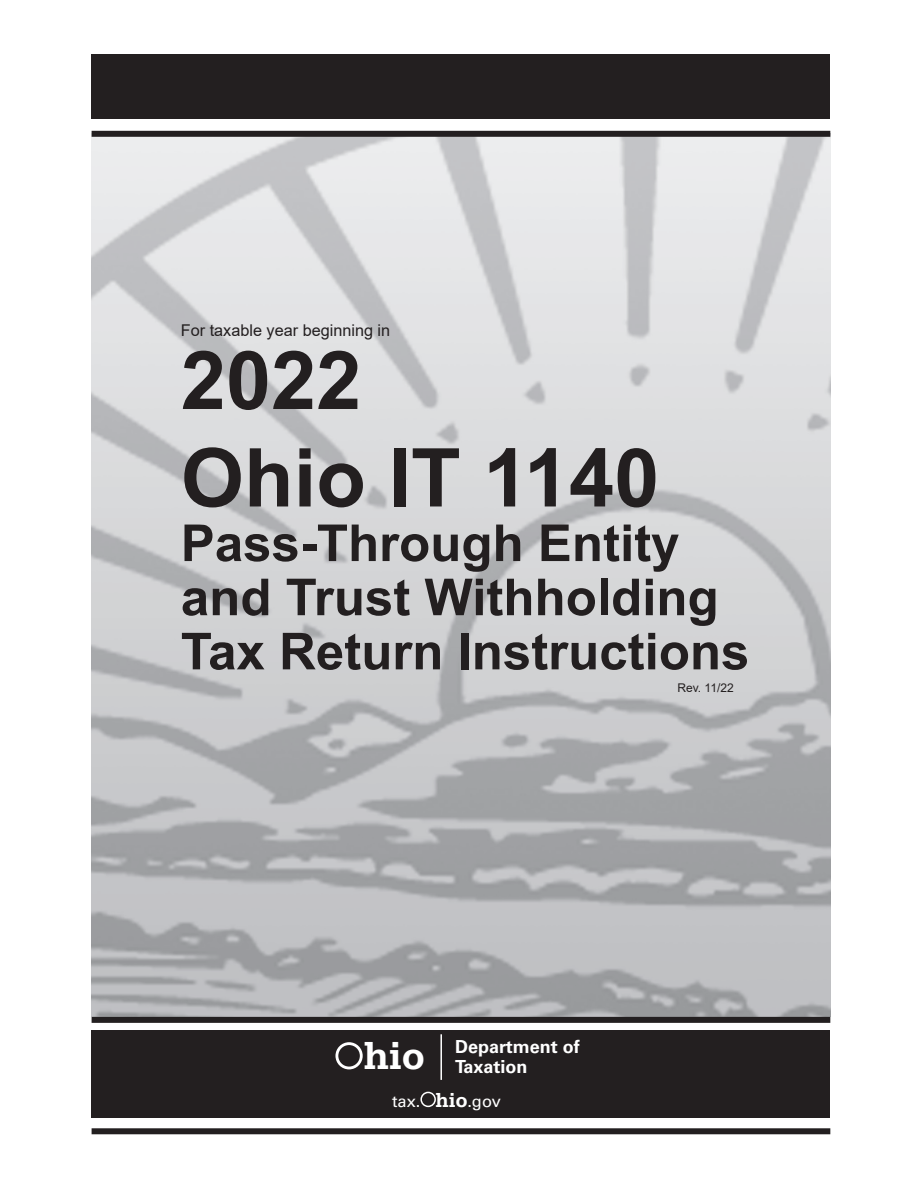
<style>
.page{position:relative;width:918px;height:1188px;background:#fff}
.page>*{position:absolute;margin:0;border:0;box-sizing:border-box;transform-origin:0 0}
.t1{font:700 81.3px "Arial";color:#231f20}
.t2{font:700 51px/54.2px "Arial";color:#231f20}
.t3{font:700 40.5px "Serifa Std";color:#fff}
.t4{font:700 18px "Univers LT Std";color:#fff}
.t5{font:16.5px "Univers LT Std";color:#fff}
.t6{font:16.2px "Arial";color:#231f20}
.t7{font:12px "Arial";color:#231f20}
.s1{font-family:"Serifa Std";font-weight:700;font-size:21px}
</style>
<div class="page">
<img style="left:91px;top:134px;width:739px;height:882px">
<div style="left:92px;top:1030px;width:738px;height:87px;background:#231f20"></div>
<div style="left:92px;top:1017px;width:738px;height:6px;background:#231f20"></div>
<div style="left:92px;top:131px;width:738px;height:6px;background:#231f20"></div>
<div style="left:92px;top:1128px;width:738px;height:6px;background:#231f20"></div>
<div style="left:92px;top:54px;width:738px;height:65px;background:#231f20"></div>
<div style="left:335px;top:1042px;width:28px;height:27px;border:3px solid #fff;border-radius:50%"></div>
<hr style="left:440px;top:1034px;width:2px;height:46px;background:#fff">
<div style="left:420px;top:1092px;width:16px;height:15px;border:2px solid #fff;border-radius:50%"></div>
<p class="t6" style="left:181px;top:319px;width:211px">For taxable year beginning in</p>
<p class="t1" style="left:181px;top:323px;width:182px">2022</p>
<p class="t1" style="left:181px;top:421px;width:480px">Ohio IT 1140</p>
<p class="t2" style="left:181px;top:517px;width:539px">Pass-Through Entity and Trust Withholding</p>
<p class="t2" style="left:181px;top:625px;width:570px">Tax Return Instructions</p>
<p class="t7" style="left:677px;top:680px;width:58px">Rev. 11/22</p>
<p class="t4" style="left:455px;top:1036px;width:126px">Department of</p>
<p class="t4" style="left:455px;top:1056px;width:74px">Taxation</p>
<p class="t3" style="left:364px;top:1032px;width:62px">hio</p>
<p class="t5" style="left:392px;top:1092px;width:111px">tax. <span class="s1">hio</span>.gov</p>
</div>
